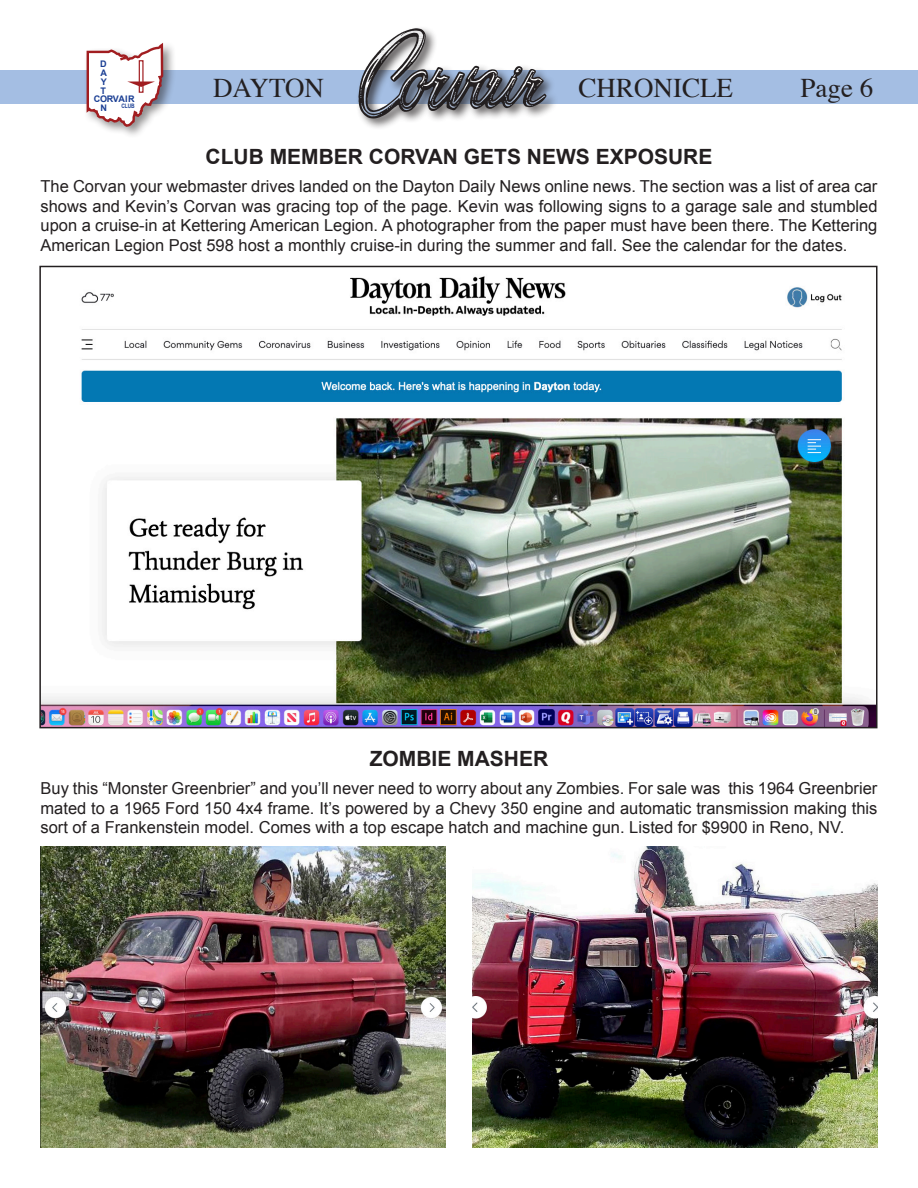
<style>
.page{position:relative;width:918px;height:1188px;background:#fff}
.page>*{position:absolute;margin:0;border:0;box-sizing:border-box;transform-origin:0 0}
.t1{font:27px "Times";color:#231f20}
.t2{font:700 21px "Arial";color:#231f20}
.t3{font:16.5px/19.5px "Arial";color:#231f20;text-align:justify}
.t4{font:700 9px/8.9px "Arial";letter-spacing:-.01em;color:#1b3f94;text-align:justify}
.t5{font:700 6.15px "Arial";color:#1b3f94;scale:.79 1}
</style>
<div class="page">
<div style="left:0;top:70px;width:918px;height:34px;background:#a4bee3"></div>
<div style="left:83px;top:41px;width:93px;height:98px;background:#231f20;opacity:.5"></div>
<svg style="left:85px;top:41px;width:79px;height:87px"></svg>
<div style="left:139px;top:60px;width:5px;height:33px;border:1px solid #a11d20"></div>
<div style="left:356px;top:26px;width:202px;height:104px;background:#231f20;opacity:.75"></div>
<img style="left:356px;top:26px;width:195px;height:97px">
<img style="left:40px;top:847px;width:406px;height:301px">
<img style="left:472px;top:847px;width:406px;height:301px">
<img style="left:42px;top:276px;width:833px;height:449px">
<div style="left:39px;top:266px;width:839px;height:462px;border:2px solid #231f20"></div>
<p class="t4" style="left:100px;top:59px;width:9px">D A Y T O N</p>
<p class="t4" style="left:94px;top:95px;width:42px">C RVAIR</p>
<p class="t5" style="left:121px;top:102px;width:18px">CLUB</p>
<p class="t1" style="left:213px;top:63px;width:113px">DAYTON</p>
<p class="t1" style="left:579px;top:63px;width:156px">CHRONICLE</p>
<p class="t1" style="left:801px;top:63px;width:74px">Page 6</p>
<p class="t2" style="left:206px;top:143px;width:508px">CLUB MEMBER CORVAN GETS NEWS EXPOSURE</p>
<p class="t3" style="left:40px;top:177px;width:839px">The Corvan your webmaster drives landed on the Dayton Daily News online news. The section was a list of area car shows and Kevin’s Corvan was gracing top of the page. Kevin was following signs to a garage sale and stumbled upon a cruise-in at Kettering American Legion. A photographer from the paper must have been there. The Kettering American Legion Post 598 host a monthly cruise-in during the summer and fall. See the calendar for the dates.</p>
<p class="t2" style="left:370px;top:745px;width:180px">ZOMBIE MASHER</p>
<p class="t3" style="left:40px;top:779px;width:838px">Buy this “Monster Greenbrier” and you’ll never need to worry about any Zombies. For sale was this 1964 Greenbrier mated to a 1965 Ford 150 4x4 frame. It’s powered by a Chevy 350 engine and automatic transmission making this sort of a Frankenstein model. Comes with a top escape hatch and machine gun. Listed for $9900 in Reno, NV.</p>
</div>
